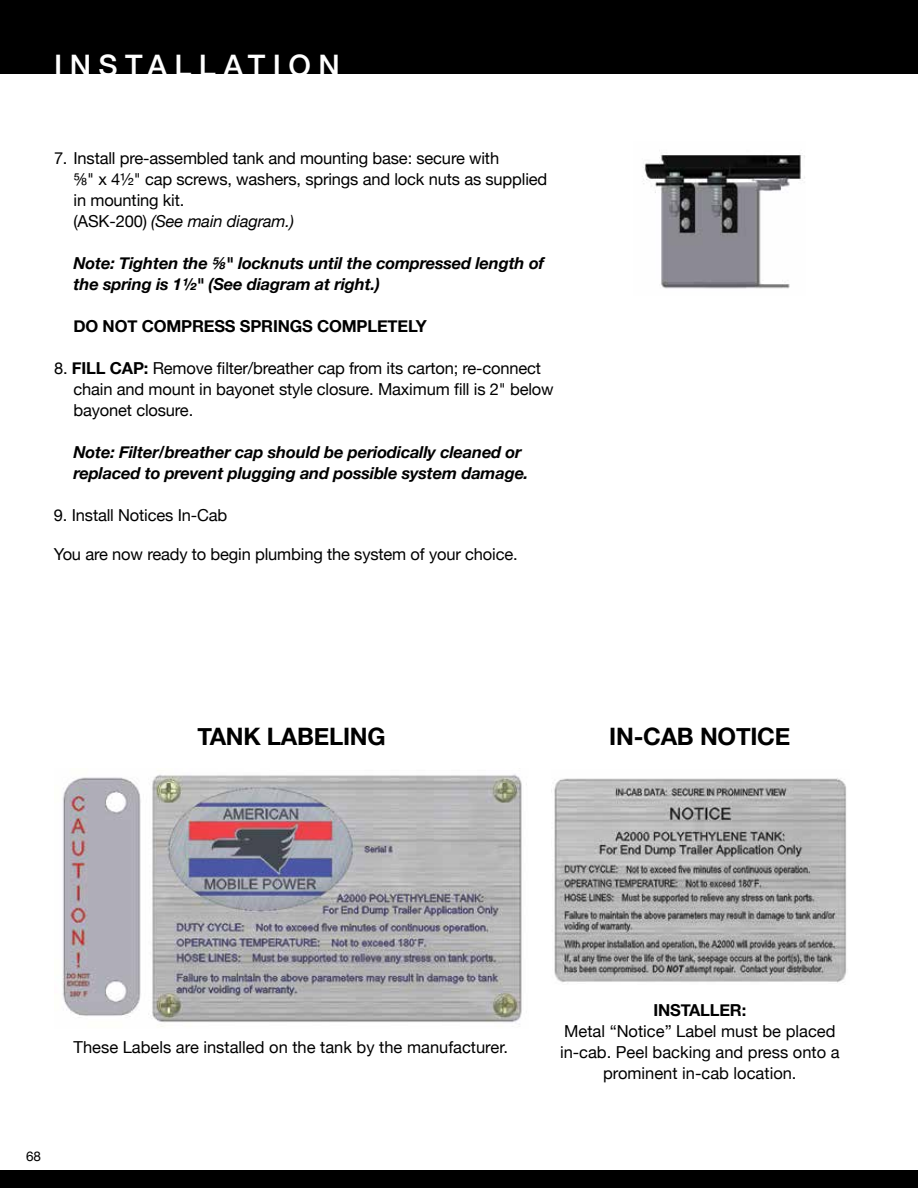
<style>
.page{position:relative;width:918px;height:1188px;background:#fff}
.page>*{position:absolute;margin:0;border:0;box-sizing:border-box;transform-origin:0 0}
.t1{font:500 29.7px "Helvetica Neue";letter-spacing:.25em;color:#fff}
.t2{font:700 24px "Helvetica Neue";letter-spacing:-.01em;color:#000}
.t3{font:16.5px/21px "Helvetica Neue";letter-spacing:-.01em;color:#000}
.t4{font:italic 700 16.5px/21px "Helvetica Neue";letter-spacing:-.01em;color:#000}
.t5{font:700 16.5px "Helvetica Neue";letter-spacing:-.01em;color:#000}
.t6{font:13.5px "Helvetica Neue";color:#000}
.s1{font-style:italic}
.s2{font-weight:700}
</style>
<div class="page">
<div style="left:0;top:0;width:918px;height:74px;background:#000"></div>
<div style="left:0;top:1170px;width:918px;height:18px;background:#000"></div>
<img style="left:642px;top:154px;width:163px;height:135px">
<img style="left:62px;top:774px;width:465px;height:253px">
<img style="left:554px;top:778px;width:293px;height:206px">
<h1 class="t1" style="left:54px;top:42px;width:287px">INSTALLATION</h1>
<p class="t3" style="left:74px;top:149px;width:475px;text-indent:-20px">7. Install pre-assembled tank and mounting base: secure with<br>⅝" x 4½" cap screws, washers, springs and lock nuts as supplied in mounting kit.<br>(ASK-200) <span class="s1">(See main diagram.)</span></p>
<p class="t4" style="left:74px;top:253px;width:472px">Note: Tighten the ⅝" locknuts until the compressed length of the spring is 1½" (See diagram at right.)</p>
<p class="t5" style="left:74px;top:313px;width:355px">DO NOT COMPRESS SPRINGS COMPLETELY</p>
<p class="t3" style="left:74px;top:359px;width:482px;text-indent:-20px">8. <span class="s2">FILL CAP:</span> Remove filter/breather cap from its carton; re-connect chain and mount in bayonet style closure. Maximum fill is 2" below bayonet closure.</p>
<p class="t4" style="left:73px;top:442px;width:457px">Note: Filter/breather cap should be periodically cleaned or replaced to prevent plugging and possible system damage.</p>
<p class="t3" style="left:54px;top:506px;width:175px">9. Install Notices In-Cab</p>
<p class="t3" style="left:54px;top:545px;width:465px">You are now ready to begin plumbing the system of your choice.</p>
<h2 class="t2" style="left:197px;top:717px;width:190px">TANK LABELING</h2>
<h2 class="t2" style="left:609px;top:717px;width:183px">IN-CAB NOTICE</h2>
<p class="t3" style="left:74px;top:1038px;width:436px">These Labels are installed on the tank by the manufacturer.</p>
<p class="t6" style="left:26px;top:1146px;width:17px">68</p>
<p class="t5" style="left:653px;top:997px;width:94px">INSTALLER:</p>
<p class="t3" style="left:560px;top:1022px;width:281px;text-align:center">Metal “Notice” Label must be placed in-cab. Peel backing and press onto a prominent in-cab location.</p>
</div>
